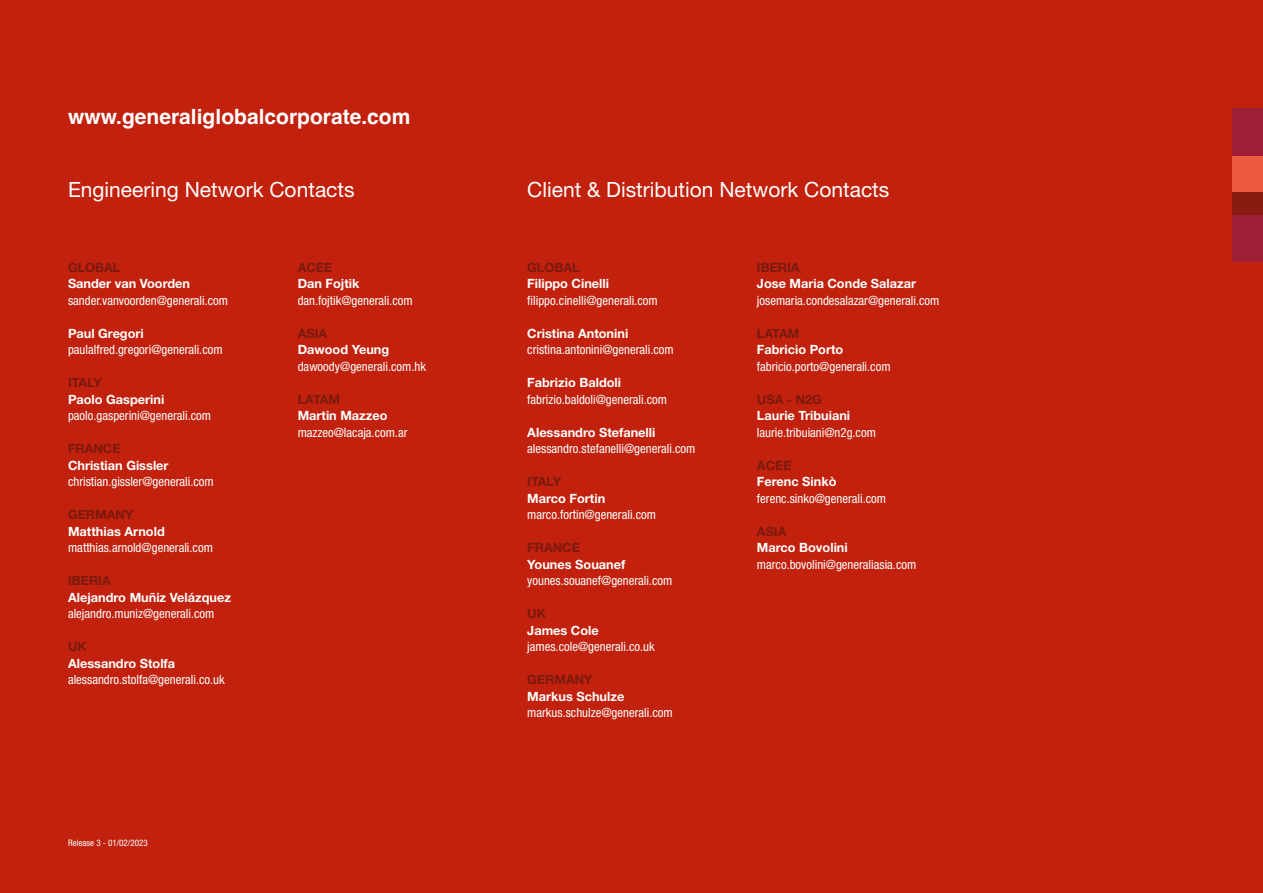
<style>
.page{position:relative;width:1263px;height:893px;background:#c1210d}
.page>*{position:absolute;margin:0;border:0;box-sizing:border-box;transform-origin:0 0}
.t1{font:21px "Helvetica Neue LT Std";color:#fff}
.t2{font:700 21px "Helvetica";color:#fff}
.t3{font:condensed 12.75px "Helvetica Neue LT Std";color:#fff}
.t4{font:700 12.75px "Helvetica Neue LT Std";color:#fff}
.t5{font:700 12.75px "Helvetica Neue LT Std";color:#7a1a0d}
.t6{font:condensed 9px "Helvetica Neue LT Std";color:#fff}
</style>
<div class="page">
<div style="left:1232px;top:215px;width:31px;height:47px;background:#9e1e35"></div>
<div style="left:1232px;top:109px;width:31px;height:47px;background:#9e1e35"></div>
<div style="left:1232px;top:191px;width:31px;height:24px;background:#881c11"></div>
<div style="left:1232px;top:156px;width:31px;height:35px;background:#eb5a41"></div>
<h1 class="t2" style="left:68px;top:104px;width:344px">www.generaliglobalcorporate.com</h1>
<h1 class="t1" style="left:68px;top:177px;width:288px">Engineering Network Contacts</h1>
<p class="t5" style="left:68px;top:259px;width:54px">GLOBAL</p>
<p class="t4" style="left:68px;top:276px;width:124px">Sander van Voorden</p>
<p class="t3" style="left:68px;top:293px;width:162px">sander.vanvoorden@generali.com</p>
<p class="t4" style="left:68px;top:325px;width:77px">Paul Gregori</p>
<p class="t3" style="left:68px;top:342px;width:156px">paulalfred.gregori@generali.com</p>
<p class="t5" style="left:68px;top:375px;width:35px">ITALY</p>
<p class="t4" style="left:68px;top:391px;width:98px">Paolo Gasperini</p>
<p class="t3" style="left:68px;top:408px;width:145px">paolo.gasperini@generali.com</p>
<p class="t5" style="left:68px;top:441px;width:54px">FRANCE</p>
<p class="t4" style="left:68px;top:457px;width:102px">Christian Gissler</p>
<p class="t3" style="left:68px;top:474px;width:147px">christian.gissler@generali.com</p>
<p class="t5" style="left:68px;top:507px;width:67px">GERMANY</p>
<p class="t4" style="left:68px;top:523px;width:98px">Matthias Arnold</p>
<p class="t3" style="left:68px;top:540px;width:146px">matthias.arnold@generali.com</p>
<p class="t5" style="left:68px;top:573px;width:44px">IBERIA</p>
<p class="t4" style="left:68px;top:589px;width:164px">Alejandro Muñiz Velázquez</p>
<p class="t3" style="left:68px;top:606px;width:148px">alejandro.muniz@generali.com</p>
<p class="t5" style="left:68px;top:639px;width:20px">UK</p>
<p class="t4" style="left:68px;top:655px;width:109px">Alessandro Stolfa</p>
<p class="t3" style="left:68px;top:672px;width:158px">alessandro.stolfa@generali.co.uk</p>
<p class="t6" style="left:68px;top:838px;width:81px">Release 3 - 01/02/2023</p>
<p class="t5" style="left:298px;top:259px;width:36px">ACEE</p>
<p class="t4" style="left:298px;top:276px;width:63px">Dan Fojtik</p>
<p class="t3" style="left:298px;top:293px;width:116px">dan.fojtik@generali.com</p>
<p class="t5" style="left:298px;top:325px;width:31px">ASIA</p>
<p class="t4" style="left:298px;top:342px;width:93px">Dawood Yeung</p>
<p class="t3" style="left:298px;top:359px;width:130px">dawoody@generali.com.hk</p>
<p class="t5" style="left:298px;top:391px;width:44px">LATAM</p>
<p class="t4" style="left:298px;top:408px;width:91px">Martin Mazzeo</p>
<p class="t3" style="left:298px;top:425px;width:111px">mazzeo@lacaja.com.ar</p>
<h1 class="t1" style="left:527px;top:177px;width:364px">Client &amp; Distribution Network Contacts</h1>
<p class="t5" style="left:527px;top:259px;width:54px">GLOBAL</p>
<p class="t4" style="left:527px;top:276px;width:83px">Filippo Cinelli</p>
<p class="t3" style="left:527px;top:293px;width:132px">filippo.cinelli@generali.com</p>
<p class="t4" style="left:527px;top:325px;width:103px">Cristina Antonini</p>
<p class="t3" style="left:527px;top:342px;width:148px">cristina.antonini@generali.com</p>
<p class="t4" style="left:527px;top:375px;width:95px">Fabrizio Baldoli</p>
<p class="t3" style="left:527px;top:392px;width:141px">fabrizio.baldoli@generali.com</p>
<p class="t4" style="left:527px;top:424px;width:130px">Alessandro Stefanelli</p>
<p class="t3" style="left:527px;top:441px;width:170px">alessandro.stefanelli@generali.com</p>
<p class="t5" style="left:527px;top:474px;width:35px">ITALY</p>
<p class="t4" style="left:527px;top:490px;width:79px">Marco Fortin</p>
<p class="t3" style="left:527px;top:507px;width:130px">marco.fortin@generali.com</p>
<p class="t5" style="left:527px;top:540px;width:54px">FRANCE</p>
<p class="t4" style="left:527px;top:556px;width:100px">Younes Souanef</p>
<p class="t3" style="left:527px;top:573px;width:147px">younes.souanef@generali.com</p>
<p class="t5" style="left:527px;top:606px;width:20px">UK</p>
<p class="t4" style="left:527px;top:622px;width:73px">James Cole</p>
<p class="t3" style="left:527px;top:639px;width:129px">james.cole@generali.co.uk</p>
<p class="t5" style="left:527px;top:672px;width:67px">GERMANY</p>
<p class="t4" style="left:527px;top:688px;width:99px">Markus Schulze</p>
<p class="t3" style="left:527px;top:705px;width:147px">markus.schulze@generali.com</p>
<p class="t5" style="left:757px;top:259px;width:44px">IBERIA</p>
<p class="t4" style="left:757px;top:276px;width:161px">Jose Maria Conde Salazar</p>
<p class="t3" style="left:757px;top:293px;width:184px">josemaria.condesalazar@generali.com</p>
<p class="t5" style="left:757px;top:325px;width:44px">LATAM</p>
<p class="t4" style="left:757px;top:342px;width:88px">Fabricio Porto</p>
<p class="t3" style="left:757px;top:359px;width:135px">fabricio.porto@generali.com</p>
<p class="t5" style="left:757px;top:391px;width:66px">USA - N2G</p>
<p class="t4" style="left:757px;top:408px;width:95px">Laurie Tribuiani</p>
<p class="t3" style="left:757px;top:425px;width:120px">laurie.tribuiani@n2g.com</p>
<p class="t5" style="left:757px;top:457px;width:36px">ACEE</p>
<p class="t4" style="left:757px;top:474px;width:81px">Ferenc Sinkò</p>
<p class="t3" style="left:757px;top:491px;width:131px">ferenc.sinko@generali.com</p>
<p class="t5" style="left:757px;top:523px;width:31px">ASIA</p>
<p class="t4" style="left:757px;top:540px;width:92px">Marco Bovolini</p>
<p class="t3" style="left:757px;top:557px;width:161px">marco.bovolini@generaliasia.com</p>
</div>
